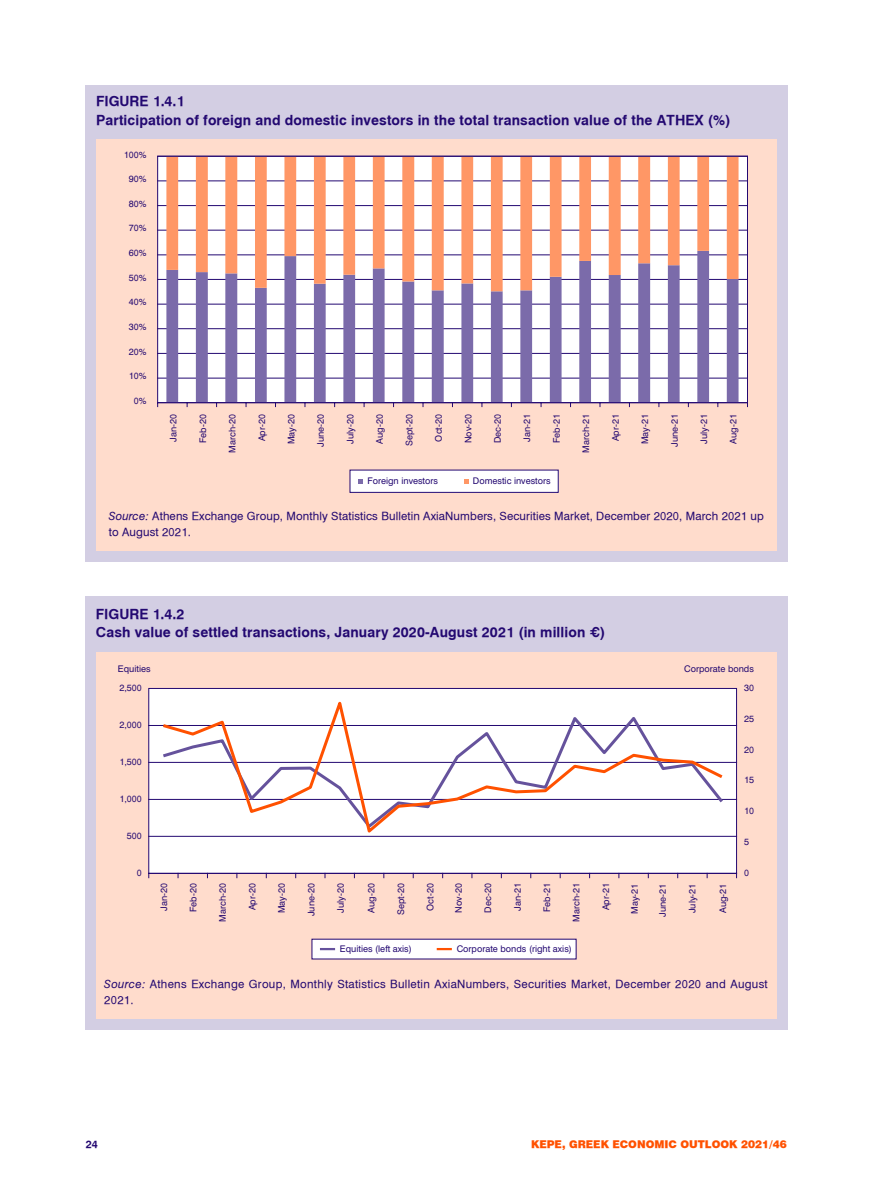
<style>
.page{position:relative;width:872px;height:1191px;background:#fff}
.page>*{position:absolute;margin:0;border:0;box-sizing:border-box;transform-origin:0 0}
.t1{font:13.8px/18.8px "UB Helvetica Bold";letter-spacing:.01em;color:#230871}
.t2{font:11.25px/15.8px "UB Helvetica";letter-spacing:.01em;color:#230871}
.t3{font:900 10.5px "UB Helvetica";color:#ff5100}
.t4{font:10.5px "UB Helvetica Bold";color:#230871}
.t5{font:9px "UB Helvetica";color:#230871}
.s1{font-family:"UB Helvetica Italic"}
.s2{font-family:"Helvetica";font-weight:700}
</style>
<div class="page">
<div style="left:85px;top:85px;width:702px;height:476px;background:#d3cee3"></div>
<div style="left:96px;top:140px;width:680px;height:411px;background:#ffdccc"></div>
<div style="left:158px;top:156px;width:589px;height:247px;background:#fff"></div>
<div style="left:350px;top:470px;width:208px;height:22px;background:#fff"></div>
<svg style="left:358px;top:479px;width:5px;height:4px"></svg>
<svg style="left:464px;top:479px;width:4px;height:4px"></svg>
<hr style="left:158px;top:180px;width:588px;height:1px;background:#230871">
<hr style="left:158px;top:205px;width:588px;height:1px;background:#230871">
<hr style="left:158px;top:230px;width:588px;height:1px;background:#230871">
<hr style="left:158px;top:254px;width:588px;height:1px;background:#230871">
<hr style="left:158px;top:279px;width:588px;height:1px;background:#230871">
<hr style="left:158px;top:304px;width:588px;height:1px;background:#230871">
<hr style="left:158px;top:328px;width:588px;height:1px;background:#230871">
<hr style="left:158px;top:353px;width:588px;height:1px;background:#230871">
<hr style="left:158px;top:378px;width:588px;height:1px;background:#230871">
<svg style="left:166px;top:291px;width:572px;height:111px"></svg>
<svg style="left:166px;top:157px;width:572px;height:134px"></svg>
<hr style="left:158px;top:402px;width:589px;height:1px;background:#230871">
<hr style="left:158px;top:156px;width:589px;height:1px;background:#230871">
<div style="left:85px;top:596px;width:702px;height:434px;background:#d3cee3"></div>
<div style="left:96px;top:652px;width:680px;height:366px;background:#ffdccc"></div>
<div style="left:148px;top:688px;width:589px;height:185px;background:#fff;border:1px solid #230871"></div>
<div style="left:312px;top:939px;width:264px;height:20px;background:#fff"></div>
<svg style="left:320px;top:948px;width:15px;height:2px"></svg>
<svg style="left:437px;top:948px;width:15px;height:2px"></svg>
<hr style="left:149px;top:725px;width:587px;height:1px;background:#230871">
<hr style="left:149px;top:762px;width:587px;height:1px;background:#230871">
<hr style="left:149px;top:799px;width:587px;height:1px;background:#230871">
<hr style="left:149px;top:836px;width:587px;height:1px;background:#230871">
<hr style="left:149px;top:873px;width:587px;height:1px;background:#230871">
<svg style="left:160px;top:701px;width:566px;height:135px"></svg>
<h1 class="t1" style="left:96px;top:92px;width:636px">FIGURE 1.4.1<br>Participation of foreign and domestic investors in the total transaction value of the ATHEX (%)</h1>
<p class="t5" style="left:124px;top:149px;width:24px">100%</p>
<p class="t5" style="left:129px;top:174px;width:19px">90%</p>
<p class="t5" style="left:129px;top:198px;width:19px">80%</p>
<p class="t5" style="left:129px;top:223px;width:19px">70%</p>
<p class="t5" style="left:129px;top:248px;width:19px">60%</p>
<p class="t5" style="left:129px;top:272px;width:19px">50%</p>
<p class="t5" style="left:129px;top:297px;width:19px">40%</p>
<p class="t5" style="left:129px;top:322px;width:19px">30%</p>
<p class="t5" style="left:129px;top:346px;width:19px">20%</p>
<p class="t5" style="left:129px;top:371px;width:19px">10%</p>
<p class="t5" style="left:134px;top:395px;width:14px">0%</p>
<p class="t5" style="left:168px;top:442px;width:29px;rotate:-90deg">Jan-20</p>
<p class="t5" style="left:198px;top:443px;width:30px;rotate:-90deg">Feb-20</p>
<p class="t5" style="left:227px;top:453px;width:40px;rotate:-90deg">March-20</p>
<p class="t5" style="left:257px;top:441px;width:29px;rotate:-90deg">Apr-20</p>
<p class="t5" style="left:286px;top:444px;width:32px;rotate:-90deg">May-20</p>
<p class="t5" style="left:316px;top:447px;width:34px;rotate:-90deg">June-20</p>
<p class="t5" style="left:345px;top:443px;width:31px;rotate:-90deg">July-20</p>
<p class="t5" style="left:374px;top:443px;width:31px;rotate:-90deg">Aug-20</p>
<p class="t5" style="left:404px;top:446px;width:33px;rotate:-90deg">Sept-20</p>
<p class="t5" style="left:433px;top:441px;width:29px;rotate:-90deg">Oct-20</p>
<p class="t5" style="left:463px;top:443px;width:31px;rotate:-90deg">Nov-20</p>
<p class="t5" style="left:492px;top:443px;width:31px;rotate:-90deg">Dec-20</p>
<p class="t5" style="left:522px;top:442px;width:29px;rotate:-90deg">Jan-21</p>
<p class="t5" style="left:551px;top:443px;width:30px;rotate:-90deg">Feb-21</p>
<p class="t5" style="left:581px;top:453px;width:40px;rotate:-90deg">March-21</p>
<p class="t5" style="left:610px;top:441px;width:29px;rotate:-90deg">Apr-21</p>
<p class="t5" style="left:640px;top:444px;width:32px;rotate:-90deg">May-21</p>
<p class="t5" style="left:669px;top:447px;width:34px;rotate:-90deg">June-21</p>
<p class="t5" style="left:699px;top:443px;width:31px;rotate:-90deg">July-21</p>
<p class="t5" style="left:728px;top:443px;width:31px;rotate:-90deg">Aug-21</p>
<p class="t5" style="left:367px;top:476px;width:72px">Foreign investors</p>
<p class="t5" style="left:473px;top:476px;width:79px">Domestic investors</p>
<p class="t2" style="left:109px;top:508px;width:656px"><span class="s1">Source:</span> Athens Exchange Group, Monthly Statistics Bulletin AxiaNumbers, Securities Market, December 2020, March 2021 up to August 2021.</p>
<h1 class="t1" style="left:96px;top:604px;width:511px">FIGURE 1.4.2<br>Cash value of settled transactions, January 2020-August 2021 (in million <span class="s2">€</span>)</h1>
<p class="t5" style="left:118px;top:663px;width:34px">Equities</p>
<p class="t5" style="left:684px;top:663px;width:71px">Corporate bonds</p>
<p class="t5" style="left:119px;top:682px;width:24px">2,500</p>
<p class="t5" style="left:119px;top:719px;width:24px">2,000</p>
<p class="t5" style="left:119px;top:756px;width:24px">1,500</p>
<p class="t5" style="left:119px;top:793px;width:24px">1,000</p>
<p class="t5" style="left:127px;top:830px;width:17px">500</p>
<p class="t5" style="left:137px;top:867px;width:7px">0</p>
<p class="t5" style="left:159px;top:911px;width:29px;rotate:-90deg">Jan-20</p>
<p class="t5" style="left:188px;top:912px;width:30px;rotate:-90deg">Feb-20</p>
<p class="t5" style="left:218px;top:921px;width:40px;rotate:-90deg">March-20</p>
<p class="t5" style="left:247px;top:910px;width:29px;rotate:-90deg">Apr-20</p>
<p class="t5" style="left:276px;top:913px;width:32px;rotate:-90deg">May-20</p>
<p class="t5" style="left:306px;top:916px;width:34px;rotate:-90deg">June-20</p>
<p class="t5" style="left:335px;top:912px;width:31px;rotate:-90deg">July-20</p>
<p class="t5" style="left:366px;top:912px;width:31px;rotate:-90deg">Aug-20</p>
<p class="t5" style="left:629px;top:914px;width:32px;rotate:-90deg">May-21</p>
<p class="t5" style="left:657px;top:916px;width:34px;rotate:-90deg">June-21</p>
<p class="t5" style="left:396px;top:915px;width:33px;rotate:-90deg">Sept-20</p>
<p class="t5" style="left:425px;top:910px;width:29px;rotate:-90deg">Oct-20</p>
<p class="t5" style="left:453px;top:912px;width:31px;rotate:-90deg">Nov-20</p>
<p class="t5" style="left:483px;top:912px;width:31px;rotate:-90deg">Dec-20</p>
<p class="t5" style="left:512px;top:911px;width:29px;rotate:-90deg">Jan-21</p>
<p class="t5" style="left:542px;top:912px;width:30px;rotate:-90deg">Feb-21</p>
<p class="t5" style="left:687px;top:913px;width:31px;rotate:-90deg">July-21</p>
<p class="t5" style="left:717px;top:913px;width:31px;rotate:-90deg">Aug-21</p>
<p class="t5" style="left:571px;top:921px;width:40px;rotate:-90deg">March-21</p>
<p class="t5" style="left:601px;top:910px;width:29px;rotate:-90deg">Apr-21</p>
<p class="t5" style="left:340px;top:943px;width:73px">Equities (left axis)</p>
<p class="t5" style="left:457px;top:943px;width:117px">Corporate bonds (right axis)</p>
<p class="t5" style="left:744px;top:682px;width:12px">30</p>
<p class="t5" style="left:744px;top:713px;width:12px">25</p>
<p class="t5" style="left:744px;top:744px;width:12px">20</p>
<p class="t5" style="left:744px;top:775px;width:12px">15</p>
<p class="t5" style="left:744px;top:806px;width:12px">10</p>
<p class="t5" style="left:744px;top:836px;width:7px">5</p>
<p class="t5" style="left:744px;top:867px;width:7px">0</p>
<p class="t2" style="left:104px;top:976px;width:665px"><span class="s1">Source:</span> Athens Exchange Group, Monthly Statistics Bulletin AxiaNumbers, Securities Market, December 2020 and August<br>2021.</p>
<p class="t4" style="left:86px;top:1138px;width:14px">24</p>
<p class="t3" style="left:531px;top:1138px;width:257px">KEPE, GREEK ECONOMIC OUTLOOK 2021/46</p>
</div>
